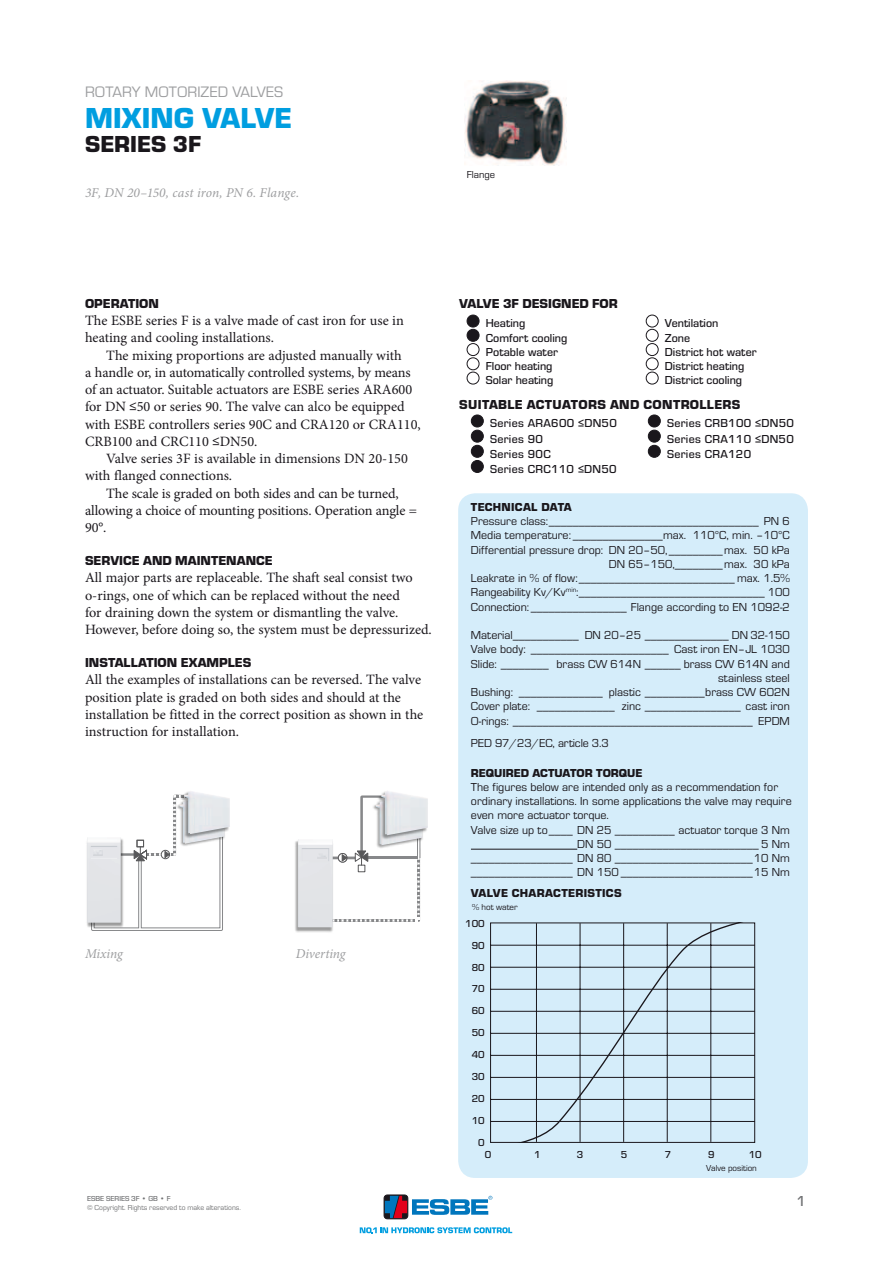
<style>
.page{position:relative;width:893px;height:1263px;background:#fff}
.page>*{position:absolute;margin:0;border:0;box-sizing:border-box;transform-origin:0 0}
.t1{font:700 30px "ESBE Eurostile";color:#009ee0}
.t2{font:700 24px "ESBE Eurostile";color:#1a171c}
.t3{font:15.75px "ESBE Eurostile";color:#9d9ea0}
.t4{font:500 15px "ESBE Eurostile";color:#707173}
.t5{font:14.25px/17.2px "Minion Pro";letter-spacing:-.005em;color:#1a171c}
.t6{font:700 13.5px "ESBE Eurostile";color:#1a171c}
.t7{font:italic 13.5px "Minion Pro";color:#9d9ea0}
.t8{font:700 13.5px "ESBE Eurostile";letter-spacing:.025em;color:#1a171c}
.t9{font:12px/14.2px "ESBE Eurostile";color:#1a171c;text-align:right}
.t10{font:500 12px/14.2px "ESBE Eurostile";letter-spacing:.01em;color:#1a171c}
.t11{font:700 12px "ESBE Eurostile";letter-spacing:.02em;color:#1a171c}
.t12{font:700 12px "ESBE Eurostile";color:#1a171c}
.t13{font:500 10.5px/21.9px "ESBE Eurostile";color:#1a171c;text-align:justify}
.t14{font:10.5px "ESBE Eurostile";color:#1a171c}
.t15{font:9px "ESBE Eurostile";color:#1a171c}
.t16{font:7.5px "ESBE Eurostile";color:#707173}
.t17{font:500 7.5px "ESBE Eurostile";color:#707173}
.s1{font-family:"ESBE Eurostile"}
</style>
<div class="page">
<div style="left:458px;top:493px;width:350px;height:685px;background:#d5edfa;border-radius:17px"></div>
<svg style="left:490px;top:922px;width:265px;height:221px"></svg>
<img style="left:87px;top:923px;width:4px;height:5px">
<img style="left:185px;top:791px;width:45px;height:43px">
<svg style="left:91px;top:795px;width:132px;height:136px"></svg>
<svg style="left:336px;top:795px;width:84px;height:127px"></svg>
<div style="left:417px;top:836px;width:3px;height:22px;background:#fff;border:1px solid #87888a"></div>
<img style="left:295px;top:841px;width:41px;height:92px">
<img style="left:298px;top:839px;width:35px;height:88px">
<img style="left:372px;top:798px;width:49px;height:51px">
<img style="left:376px;top:840px;width:46px;height:5px">
<img style="left:376px;top:795px;width:47px;height:45px">
<img style="left:381px;top:791px;width:47px;height:44px">
<img style="left:465px;top:81px;width:101px;height:85px">
<div style="left:467px;top:315px;width:12px;height:12px;background:#1a171c;border-radius:50%"></div>
<div style="left:467px;top:315px;width:12px;height:12px;border:1px solid #1a171c;border-radius:50%"></div>
<div style="left:467px;top:329px;width:12px;height:12px;background:#1a171c;border-radius:50%"></div>
<div style="left:467px;top:329px;width:12px;height:13px;border:1px solid #1a171c;border-radius:50%"></div>
<div style="left:467px;top:343px;width:12px;height:13px;border:1px solid #1a171c;border-radius:50%"></div>
<div style="left:467px;top:357px;width:12px;height:13px;border:1px solid #1a171c;border-radius:50%"></div>
<div style="left:467px;top:372px;width:12px;height:12px;border:1px solid #1a171c;border-radius:50%"></div>
<div style="left:646px;top:315px;width:13px;height:12px;border:1px solid #1a171c;border-radius:50%"></div>
<div style="left:646px;top:329px;width:13px;height:13px;border:1px solid #1a171c;border-radius:50%"></div>
<div style="left:646px;top:343px;width:13px;height:13px;border:1px solid #1a171c;border-radius:50%"></div>
<div style="left:646px;top:357px;width:13px;height:13px;border:1px solid #1a171c;border-radius:50%"></div>
<div style="left:646px;top:372px;width:13px;height:12px;border:1px solid #1a171c;border-radius:50%"></div>
<hr style="left:471px;top:849px;width:106px;height:1px;background:#1a171c">
<div style="left:471px;top:415px;width:12px;height:12px;background:#1a171c;border-radius:50%"></div>
<div style="left:471px;top:415px;width:13px;height:12px;border:1px solid #1a171c;border-radius:50%"></div>
<div style="left:471px;top:430px;width:12px;height:12px;background:#1a171c;border-radius:50%"></div>
<div style="left:471px;top:430px;width:13px;height:12px;border:1px solid #1a171c;border-radius:50%"></div>
<div style="left:471px;top:445px;width:12px;height:12px;background:#1a171c;border-radius:50%"></div>
<div style="left:471px;top:445px;width:13px;height:13px;border:1px solid #1a171c;border-radius:50%"></div>
<div style="left:471px;top:460px;width:12px;height:12px;background:#1a171c;border-radius:50%"></div>
<div style="left:471px;top:460px;width:13px;height:13px;border:1px solid #1a171c;border-radius:50%"></div>
<div style="left:648px;top:415px;width:12px;height:12px;background:#1a171c;border-radius:50%"></div>
<div style="left:648px;top:415px;width:13px;height:12px;border:1px solid #1a171c;border-radius:50%"></div>
<div style="left:648px;top:430px;width:12px;height:12px;background:#1a171c;border-radius:50%"></div>
<div style="left:648px;top:430px;width:13px;height:12px;border:1px solid #1a171c;border-radius:50%"></div>
<div style="left:648px;top:445px;width:12px;height:12px;background:#1a171c;border-radius:50%"></div>
<div style="left:648px;top:445px;width:13px;height:13px;border:1px solid #1a171c;border-radius:50%"></div>
<svg style="left:360px;top:1227px;width:152px;height:6px"></svg>
<div style="left:384px;top:1195px;width:24px;height:24px;border:1px solid #1a171c;border-radius:3px"></div>
<svg style="left:385px;top:1196px;width:107px;height:22px"></svg>
<h3 class="t3" style="left:85px;top:83px;width:200px">Rotary motor ized valves</h3>
<h1 class="t1" style="left:85px;top:102px;width:208px">MIXING VALVE</h1>
<h2 class="t2" style="left:85px;top:131px;width:118px">SERIES 3F</h2>
<p class="t7" style="left:85px;top:183px;width:216px">3F, DN 20–150, cast iron, PN 6. Flange.</p>
<p class="t14" style="left:467px;top:169px;width:30px">Flange</p>
<p class="t6" style="left:85px;top:296px;width:75px">OPERATION</p>
<p class="t5" style="left:85px;top:312px;width:320px">The ESBE series F is a valve made of cast iron for use in heating and cooling installations.</p>
<p class="t5" style="left:85px;top:346px;width:337px;text-indent:21px">The mixing proportions are adjusted manually with<br>a handle or, in automatically controlled systems, by means of an actuator. Suitable actuators are ESBE series ARA600 for DN <span class="s1">≤</span>50 or series 90. The valve can alco be equipped with ESBE controllers series 90C and CRA120 or CRA110, CRB100 and CRC110 <span class="s1">≤</span>DN50.</p>
<p class="t5" style="left:85px;top:450px;width:324px;text-indent:21px">Valve series 3F is available in dimensions DN 20-150 with flanged connections.</p>
<p class="t5" style="left:85px;top:484px;width:333px;text-indent:21px">The scale is graded on both sides and can be turned, allowing a choice of mounting positions. Operation angle =<br>90°.</p>
<p class="t6" style="left:85px;top:553px;width:189px">SERVICE AND MAINTENANCE</p>
<p class="t5" style="left:85px;top:569px;width:348px">All major parts are replaceable. The shaft seal consist two o-rings, one of which can be replaced without the need<br>for draining down the system or dismantling the valve.<br>However, before doing so, the system must be depressurized.</p>
<p class="t6" style="left:85px;top:655px;width:167px">INSTALLATION EXAMPLES</p>
<p class="t5" style="left:85px;top:671px;width:340px">All the examples of installations can be reversed. The valve position plate is graded on both sides and should at the installation be fitted in the correct position as shown in the instruction for installation.</p>
<p class="t7" style="left:85px;top:944px;width:39px">Mixing</p>
<p class="t7" style="left:296px;top:944px;width:51px">Diverting</p>
<p class="t17" style="left:87px;top:1194px;width:85px">Esbe Series 3F • GB • F</p>
<p class="t16" style="left:87px;top:1203px;width:155px">© Copyright. Rights reserved to make alterations.</p>
<p class="t6" style="left:459px;top:296px;width:9px">VALVE</p>
<p class="t6" style="left:503px;top:296px;width:55px">3F DESIGNED</p>
<p class="t6" style="left:592px;top:296px;width:26px">FOR</p>
<p class="t10" style="left:486px;top:317px;width:83px">Heating<br>Comfort cooling<br>Potable water<br>Floor heating<br>Solar heating</p>
<p class="t10" style="left:665px;top:317px;width:93px">Ventilation<br>Zone<br>District hot water<br>District heating<br>District cooling</p>
<p class="t8" style="left:459px;top:397px;width:282px">SUITABLE ACTUATORS AND CONTROLLERS</p>
<p class="t10" style="left:490px;top:416px;width:128px;line-height:15.1px">Series ARA600 ≤DN50<br>Series 90<br>Series 90C<br>Series CRC110 ≤DN50</p>
<p class="t10" style="left:667px;top:416px;width:128px;line-height:15.1px;text-align:justify">Series CRB100 ≤DN50<br>Series CRA110 ≤DN50<br>Series CRA120</p>
<p class="t11" style="left:471px;top:500px;width:102px">TECHNICAL DATA</p>
<p class="t9" style="left:471px;top:514px;width:320px">Pressure class:___________________________________ PN 6<br>Media temperature: _______________max. 110°C, min. –10°C Differential pressure drop: DN 20–50,_________max. 50 kPa D N 65–150,________max. 30 kPa<br>Leakrate in % of flow:__________________________ max. 1.5% Rangeability Kv/Kv<sup>min</sup>:_______________________________ 100<br>Connection: ________________ Flange according to EN 1092-2</p>
<p class="t9" style="left:471px;top:628px;width:320px">Material___________ DN 20–25 ______________ DN 32-150</p>
<p class="t9" style="left:471px;top:642px;width:320px">Valve body: _______________________ Cast iron EN–JL 1030</p>
<p class="t9" style="left:471px;top:657px;width:320px">Slide: ________ brass CW 614N ______ brass CW 614N and</p>
<p class="t9" style="left:718px;top:671px;width:73px">stainless steel</p>
<p class="t9" style="left:471px;top:685px;width:320px">Bushing: ______________ plastic __________brass CW 602N</p>
<p class="t9" style="left:471px;top:699px;width:320px">Cover plate: _____________ zinc ________________ cast iron</p>
<p class="t9" style="left:471px;top:714px;width:311px">O-rings: ________________________________________ EPDM</p>
<p class="t9" style="left:471px;top:736px;width:139px">PED 97/23/EC, article 3.3</p>
<p class="t12" style="left:471px;top:766px;width:173px">REQUIRED ACTUATOR TORQUE</p>
<p class="t9" style="left:471px;top:780px;width:309px">The figures below are intended only as a recommendation for</p>
<p class="t9" style="left:471px;top:794px;width:322px">ordinary installations. In some applications the valve may require</p>
<p class="t9" style="left:471px;top:808px;width:140px">even more actuator torque.</p>
<p class="t9" style="left:471px;top:823px;width:320px">Valve size up to____ DN 25 __________ actuator torque 3 Nm</p>
<p class="t9" style="left:577px;top:837px;width:214px">DN 50 ________________________ 5 Nm</p>
<p class="t9" style="left:471px;top:851px;width:320px">_________________ DN 80 _______________________10 Nm</p>
<p class="t9" style="left:471px;top:865px;width:320px">_________________ DN 150 ______________________15 Nm</p>
<p class="t11" style="left:471px;top:886px;width:151px">VALVE CHARACTERISTICS</p>
<p class="t15" style="left:472px;top:902px;width:47px">% hot water</p>
<p class="t13" style="left:472px;top:912px;width:15px;text-indent:-7px">100<br>90<br>80<br>70<br>60<br>50</p>
<p class="t13" style="left:472px;top:1066px;width:15px">30<br>20</p>
<p class="t13" style="left:478px;top:1132px;width:8px">0</p>
<p class="t13" style="left:472px;top:1044px;width:15px">40</p>
<p class="t13" style="left:472px;top:1110px;width:15px">10</p>
<p class="t13" style="left:485px;top:1143px;width:8px">0</p>
<p class="t13" style="left:534px;top:1143px;width:8px">1</p>
<p class="t13" style="left:577px;top:1143px;width:8px">3</p>
<p class="t13" style="left:621px;top:1143px;width:8px">5</p>
<p class="t13" style="left:665px;top:1143px;width:8px">7</p>
<p class="t13" style="left:708px;top:1143px;width:8px">9</p>
<p class="t13" style="left:749px;top:1143px;width:15px">10</p>
<p class="t15" style="left:706px;top:1163px;width:52px">Valve position</p>
<p class="t4" style="left:796px;top:1193px;width:11px">1</p>
</div>
